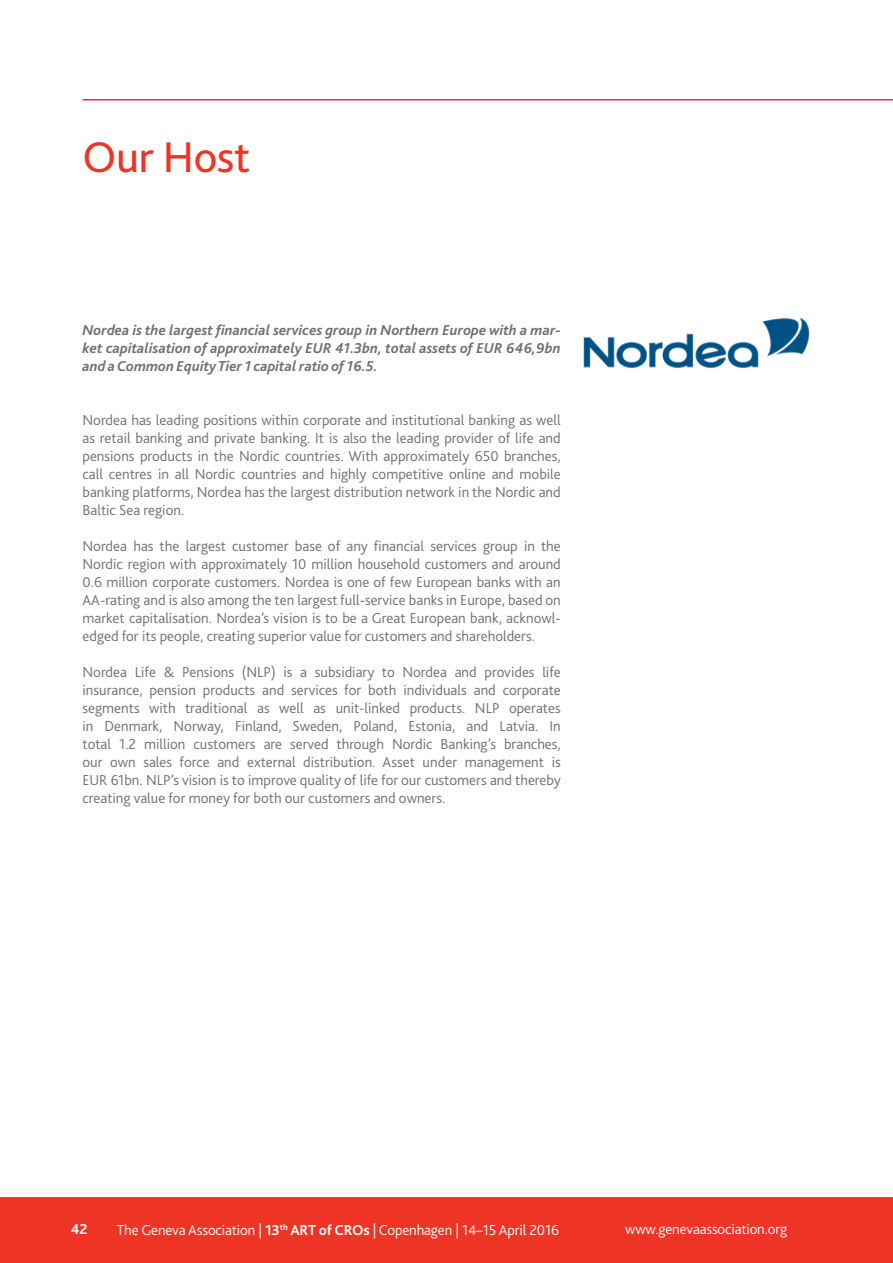
<style>
.page{position:relative;width:893px;height:1263px;background:#fff}
.page>*{position:absolute;margin:0;border:0;box-sizing:border-box;transform-origin:0 0}
.t1{font:45px "Bliss 2";letter-spacing:-.01em;color:#ee3425}
.t2{font:300 15px/18px "Bliss 2";color:#6d6f71;text-align:justify}
.t3{font:italic 700 15px/18px "Bliss 2";color:#6d6f71;text-align:justify}
.t4{font:300 15px "Bliss 2";letter-spacing:-.01em;color:#fff}
.t5{font:700 15px "Bliss 2";color:#fff}
.s1{font-weight:700}
</style>
<div class="page">
<div style="left:0;top:1197px;width:893px;height:66px;background:#ee3425"></div>
<hr style="left:82px;top:99px;width:811px;height:2px;background:#ee3425">
<img style="left:583px;top:318px;width:227px;height:51px">
<p class="t1" style="left:82px;top:129px;width:169px">Our Host</p>
<p class="t3" style="left:82px;top:320px;width:480px">Nordea is the largest financial services group in Northern Europe with a mar&shy;ket capitalisation of approximately EUR 41.3bn, total assets of EUR 646,9bn and a Common Equity Tier 1 capital ratio of 16.5.</p>
<p class="t2" style="left:82px;top:410px;width:480px">Nordea has leading positions within corporate and institutional banking as well as retail banking and private banking. It is also the leading provider of life and pensions products in the Nordic countries. With approximately 650 branches, call centres in all Nordic countries and highly competitive online and mobile banking platforms, Nordea has the largest distribution network in the Nordic and Baltic Sea region.</p>
<p class="t2" style="left:82px;top:536px;width:480px">Nordea has the largest customer base of any financial services group in the Nordic region with approximately 10 million household customers and around 0.6 million corporate customers. Nordea is one of few European banks with an AA-rating and is also among the ten largest full-service banks in Europe, based on market capitalisation. Nordea’s vision is to be a Great European bank, acknowl&shy;edged for its people, creating superior value for customers and shareholders.</p>
<p class="t2" style="left:82px;top:662px;width:480px">Nordea Life &amp; Pensions (NLP) is a subsidiary to Nordea and provides life insurance, pension products and services for both individuals and corporate segments with traditional as well as unit-linked products. NLP operates in Denmark, Norway, Finland, Sweden, Poland, Estonia, and Latvia. In total 1.2 million customers are served through Nordic Banking’s branches, our own sales force and external distribution. Asset under management is EUR 61bn. NLP’s vision is to improve quality of life for our customers and thereby creating value for money for both our customers and owners.</p>
<p class="t5" style="left:71px;top:1220px;width:18px">42</p>
<p class="t4" style="left:117px;top:1220px;width:444px">The Geneva Association | <span class="s1">13</span><sup>th</sup> <span class="s1">ART of CROs</span> | Copenhagen | 14–15 April 2016</p>
<p class="t4" style="left:625px;top:1220px;width:163px">www.genevaassociation.org</p>
</div>
